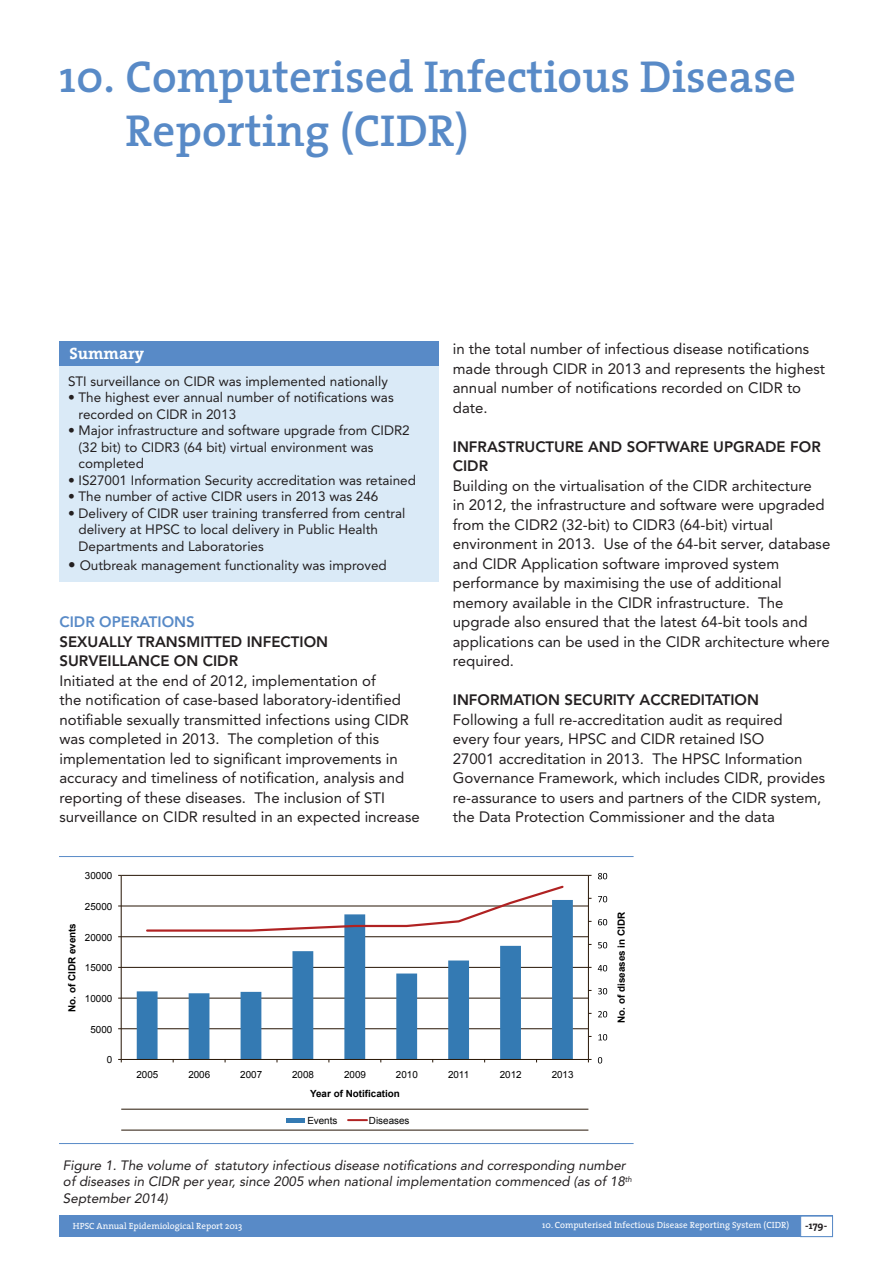
<style>
.page{position:relative;width:893px;height:1263px;background:#fff}
.page>*{position:absolute;margin:0;border:0;box-sizing:border-box;transform-origin:0 0}
.t1{font:600 45px/54px "The Serif";color:#588ac7}
.t2{font:700 16.5px "The Serif";color:#fff}
.t3{font:15px/19.5px "Avenir";color:#231f20}
.t4{font:800 15px/19.5px "Avenir";color:#231f20}
.t5{font:800 15px "Avenir";color:#588ac7}
.t6{font:13.5px/16.5px "Avenir";color:#231f20}
.t7{font:italic 13.5px/16.5px "Avenir";color:#231f20}
.t8{font:700 10.5px "The Serif";color:#231f20}
.t9{font:9.9px "Arial";color:#000}
.t10{font:700 9.9px "Arial";color:#000}
.t11{font:9px "The Serif";color:#fff}
.s1{font-size:15px}
</style>
<div class="page">
<div style="left:59px;top:366px;width:380px;height:216px;background:#daeaf7"></div>
<div style="left:59px;top:341px;width:380px;height:25px;background:#588ac7"></div>
<div style="left:60px;top:1216px;width:773px;height:21px;background:#588ac7"></div>
<div style="left:800px;top:1216px;width:33px;height:21px;background:#fff;border:1px solid #588ac7"></div>
<hr style="left:59px;top:856px;width:575px;height:1px;background:#588ac7">
<hr style="left:59px;top:1143px;width:575px;height:1px;background:#588ac7">
<hr style="left:121px;top:1028px;width:467px;height:1px;background:#261505">
<hr style="left:121px;top:998px;width:467px;height:1px;background:#261505">
<hr style="left:121px;top:967px;width:467px;height:1px;background:#261505">
<hr style="left:121px;top:936px;width:467px;height:1px;background:#261505">
<hr style="left:121px;top:905px;width:467px;height:1px;background:#261505">
<hr style="left:121px;top:875px;width:467px;height:1px;background:#261505">
<hr style="left:121px;top:1109px;width:467px;height:1px;background:#261505">
<hr style="left:121px;top:1129px;width:467px;height:1px;background:#261505">
<svg style="left:137px;top:900px;width:436px;height:159px"></svg>
<hr style="left:588px;top:875px;width:1px;height:184px;background:#261505">
<hr style="left:121px;top:875px;width:1px;height:184px;background:#261505">
<hr style="left:121px;top:1059px;width:467px;height:1px;background:#261505">
<svg style="left:145px;top:885px;width:420px;height:48px"></svg>
<svg style="left:598px;top:1057px;width:4px;height:6px"></svg>
<svg style="left:598px;top:1034px;width:9px;height:6px"></svg>
<svg style="left:598px;top:1011px;width:9px;height:6px"></svg>
<svg style="left:598px;top:988px;width:9px;height:6px"></svg>
<svg style="left:598px;top:965px;width:9px;height:6px"></svg>
<svg style="left:598px;top:942px;width:9px;height:6px"></svg>
<svg style="left:598px;top:919px;width:9px;height:6px"></svg>
<svg style="left:598px;top:896px;width:9px;height:6px"></svg>
<svg style="left:598px;top:873px;width:9px;height:6px"></svg>
<div style="left:286px;top:1117px;width:19px;height:5px;background:#347ab3"></div>
<svg style="left:348px;top:1119px;width:19px;height:2px"></svg>
<h1 class="t1" style="left:126px;top:49px;width:672px;text-indent:-66px">10. Computerised Infectious Disease<br>Reporting (CIDR)</h1>
<p class="t2" style="left:69px;top:339px;width:76px">Summary</p>
<p class="t6" style="left:68px;top:373px;width:321px">STI surveillance on CIDR was implemented nationally</p>
<p class="t6" style="left:79px;top:389px;width:317px;text-indent:-11px">• The highest ever annual number of notifications was recorded on CIDR in 2013</p>
<p class="t6" style="left:79px;top:422px;width:333px;text-indent:-11px">• Major infrastructure and software upgrade from CIDR2 (32 bit) to CIDR3 (64 bit) virtual environment was completed</p>
<p class="t6" style="left:68px;top:472px;width:349px">• IS27001 Information Security accreditation was retained</p>
<p class="t6" style="left:68px;top:488px;width:312px">• The number of active CIDR users in 2013 was 246</p>
<p class="t6" style="left:79px;top:505px;width:328px;text-indent:-11px">• Delivery of CIDR user training transferred from central delivery at HPSC to local delivery in Public Health<br>Departments and Laboratories</p>
<p class="t6" style="left:68px;top:557px;width:320px"><span class="s1">•</span> Outbreak management functionality was improved</p>
<p class="t5" style="left:60px;top:613px;width:137px">CIDR OPERATIONS</p>
<p class="t4" style="left:60px;top:632px;width:270px">SEXUALLY TRANSMITTED INFECTION<br>SURVEILLANCE ON CIDR</p>
<p class="t3" style="left:60px;top:671px;width:362px">Initiated at the end of 2012, implementation of<br>the notification of case-based laboratory-identified notifiable sexually transmitted infections using CIDR was completed in 2013. The completion of this implementation led to significant improvements in accuracy and timeliness of notification, analysis and reporting of these diseases. The inclusion of STI surveillance on CIDR resulted in an expected increase</p>
<p class="t9" style="left:85px;top:869px;width:29px">30000</p>
<p class="t10" style="left:66px;top:1012px;width:90px;rotate:-90deg">No. of CIDR events</p>
<p class="t9" style="left:85px;top:900px;width:29px">25000</p>
<p class="t9" style="left:85px;top:931px;width:29px">20000</p>
<p class="t9" style="left:85px;top:961px;width:29px">15000</p>
<p class="t9" style="left:85px;top:992px;width:29px">10000</p>
<p class="t9" style="left:90px;top:1023px;width:23px">5000</p>
<p class="t9" style="left:107px;top:1053px;width:7px">0</p>
<p class="t3" style="left:453px;top:339px;width:374px">in the total number of infectious disease notifications made through CIDR in 2013 and represents the highest annual number of notifications recorded on CIDR to date.</p>
<p class="t4" style="left:453px;top:437px;width:369px">INFRASTRUCTURE AND SOFTWARE UPGRADE FOR<br>CIDR</p>
<p class="t3" style="left:453px;top:476px;width:379px">Building on the virtualisation of the CIDR architecture<br>in 2012, the infrastructure and software were upgraded from the CIDR2 (32-bit) to CIDR3 (64-bit) virtual environment in 2013. Use of the 64-bit server, database and CIDR Application software improved system performance by maximising the use of additional memory available in the CIDR infrastructure. The upgrade also ensured that the latest 64-bit tools and applications can be used in the CIDR architecture where required.</p>
<p class="t4" style="left:453px;top:690px;width:308px">INFORMATION SECURITY ACCREDITATION</p>
<p class="t3" style="left:453px;top:710px;width:374px">Following a full re-accreditation audit as required<br>every four years, HPSC and CIDR retained ISO<br>27001 accreditation in 2013. The HPSC Information Governance Framework, which includes CIDR, provides re-assurance to users and partners of the CIDR system, the Data Protection Commissioner and the data</p>
<p class="t10" style="left:615px;top:1023px;width:112px;rotate:-90deg">No. of diseases in CIDR</p>
<p class="t9" style="left:136px;top:1068px;width:23px">2005</p>
<p class="t9" style="left:188px;top:1068px;width:23px">2006</p>
<p class="t9" style="left:240px;top:1068px;width:23px">2007</p>
<p class="t9" style="left:292px;top:1068px;width:23px">2008</p>
<p class="t9" style="left:344px;top:1068px;width:23px">2009</p>
<p class="t9" style="left:396px;top:1068px;width:23px">2010</p>
<p class="t9" style="left:448px;top:1068px;width:23px">2011</p>
<p class="t9" style="left:500px;top:1068px;width:23px">2012</p>
<p class="t9" style="left:552px;top:1068px;width:23px">2013</p>
<p class="t10" style="left:310px;top:1087px;width:91px">Year of Notification</p>
<p class="t9" style="left:307px;top:1114px;width:32px">Events</p>
<p class="t9" style="left:369px;top:1114px;width:42px">Diseases</p>
<p class="t7" style="left:63px;top:1157px;width:570px">Figure 1. The volume of statutory infectious disease notifications and corresponding number of diseases in CIDR per year, since 2005 when national implementation commenced (as of 18<sup>th<br></sup>September 2014)</p>
<p class="t11" style="left:73px;top:1218px;width:171px">HPSC Annual Epidemiological Report 2013</p>
<p class="t11" style="left:542px;top:1217px;width:248px">10. Computerised Infectious Disease Reporting System (CIDR)</p>
<p class="t8" style="left:805px;top:1217px;width:23px">-179-</p>
</div>
